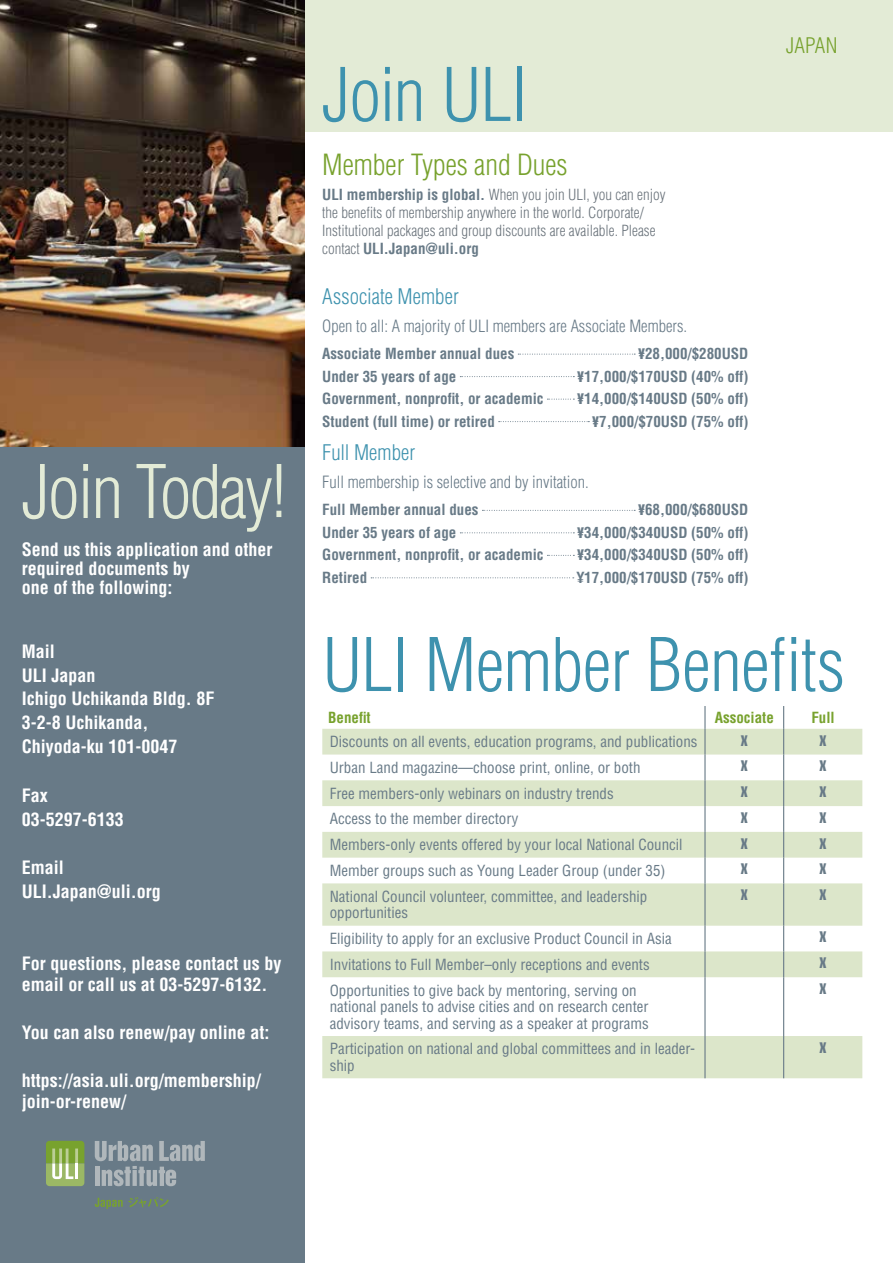
<style>
.page{position:relative;width:893px;height:1263px;background:#fff}
.page>*{position:absolute;margin:0;border:0;box-sizing:border-box;transform-origin:0 0}
.t1{font:300 condensed 72px "Helvetica LT Std";letter-spacing:-.01em;color:#3e92ae}
.t2{font:300 condensed 72px "Helvetica LT Std";letter-spacing:-.03em;color:#e3ebd6}
.t3{font:300 condensed 28.5px "Helvetica LT Std";color:#78a22e}
.t4{font:300 condensed 21px "Helvetica LT Std";letter-spacing:.005em;color:#3e92ae}
.t5{font:300 condensed 21px "Helvetica LT Std";color:#78a22e}
.t6{font:700 condensed 18px/24px "Helvetica LT Std";color:#fff}
.t7{font:300 condensed 16.5px "Helvetica LT Std";color:#687a87}
.t8{font:condensed 15px/16.5px "Helvetica LT Std";color:#687a87}
.t9{font:700 condensed 15px "Helvetica LT Std";color:#687a87}
.t10{font:300 condensed 15px/18px "Helvetica LT Std";color:#6a737b}
.t11{font:700 condensed 15px "Helvetica LT Std";color:#78a22e}
.t12{font:15px "Helvetica LT Std Comp";color:#687a87}
.s1{font-weight:700;color:#687a87}
.s2{font-family:"Helvetica LT Std Comp";font-weight:400;font-stretch:normal}
</style>
<div class="page">
<div style="left:214px;top:0;width:679px;height:132px;background:#e3ebd6"></div>
<div style="left:0;top:0;width:304px;height:1263px;background:#687a87"></div>
<svg style="left:322px;top:729px;width:540px;height:349px;fill:#dce6ca"></svg>
<hr style="left:704px;top:706px;width:2px;height:23px;background:#687a87">
<hr style="left:704px;top:729px;width:2px;height:25px;background:#687a87">
<hr style="left:704px;top:754px;width:2px;height:26px;background:#687a87">
<hr style="left:704px;top:780px;width:2px;height:26px;background:#687a87">
<hr style="left:704px;top:806px;width:2px;height:26px;background:#687a87">
<hr style="left:704px;top:832px;width:2px;height:26px;background:#687a87">
<hr style="left:704px;top:858px;width:2px;height:25px;background:#687a87">
<svg style="left:783px;top:706px;width:1px;height:177px"></svg>
<hr style="left:704px;top:883px;width:2px;height:43px;background:#687a87">
<hr style="left:783px;top:883px;width:1px;height:43px;background:#687a87">
<hr style="left:704px;top:926px;width:2px;height:25px;background:#687a87">
<hr style="left:704px;top:951px;width:2px;height:26px;background:#687a87">
<svg style="left:783px;top:926px;width:1px;height:51px"></svg>
<hr style="left:704px;top:977px;width:2px;height:59px;background:#687a87">
<hr style="left:783px;top:977px;width:1px;height:59px;background:#687a87">
<hr style="left:704px;top:1036px;width:2px;height:42px;background:#687a87">
<hr style="left:783px;top:1036px;width:1px;height:42px;background:#687a87">
<svg style="left:518px;top:354px;width:117px;height:1px"></svg>
<svg style="left:460px;top:376px;width:114px;height:1px"></svg>
<svg style="left:547px;top:399px;width:27px;height:1px"></svg>
<svg style="left:499px;top:421px;width:90px;height:1px"></svg>
<svg style="left:482px;top:510px;width:153px;height:1px"></svg>
<svg style="left:460px;top:532px;width:114px;height:1px"></svg>
<svg style="left:547px;top:555px;width:27px;height:1px"></svg>
<svg style="left:371px;top:577px;width:203px;height:1px"></svg>
<img style="left:0;top:0;width:304px;height:447px">
<svg style="left:95px;top:1141px;width:110px;height:45px"></svg>
<svg style="left:46px;top:1141px;width:38px;height:45px;background:#9bb966"></svg>
<svg style="left:95px;top:1197px;width:74px;height:12px"></svg>
<h1 class="t2" style="left:22px;top:447px;width:266px">Join Today!</h1>
<p class="t6" style="left:22px;top:539px;width:252px;line-height:19.5px">Send us this application and other required documents by<br>one of the following:</p>
<p class="t6" style="left:22px;top:639px;width:194px">Mail<br>ULI Japan<br>Ichigo Uchikanda Bldg. 8F<br>3-2-8 Uchikanda,<br>Chiyoda-ku 101-0047</p>
<p class="t6" style="left:22px;top:783px;width:103px">Fax<br>03-5297-6133</p>
<p class="t6" style="left:22px;top:855px;width:140px">Email<br>ULI.Japan@uli.org</p>
<p class="t6" style="left:22px;top:952px;width:261px;line-height:21px">For questions, please contact us by email or call us at 03-5297-6132.</p>
<p class="t6" style="left:22px;top:1020px;width:249px">You can also renew/pay online at:</p>
<p class="t6" style="left:22px;top:1069px;width:241px;line-height:21px">https://asia.uli.org/membership/ join-or-renew/</p>
<h1 class="t1" style="left:322px;top:50px;width:207px">Join ULI</h1>
<h2 class="t3" style="left:322px;top:147px;width:247px">Member Types and Dues</h2>
<p class="t10" style="left:322px;top:185px;width:345px"><span class="s1">ULI membership is global.</span> When you join ULI, you can enjoy the benefits of membership anywhere in the world. Corporate/ Institutional packages and group discounts are available. Please contact <span class="s1">ULI.Japan@uli.org</span></p>
<h3 class="t4" style="left:322px;top:283px;width:138px">Associate Member</h3>
<p class="t7" style="left:322px;top:316px;width:366px">Open to all: A majority of ULI members are Associate Members.</p>
<p class="t9" style="left:322px;top:344px;width:194px">Associate Member annual dues</p>
<p class="t9" style="left:638px;top:344px;width:112px"><span class="s2">¥</span>28,000/$280USD</p>
<p class="t9" style="left:322px;top:367px;width:136px">Under 35 years of age</p>
<p class="t9" style="left:577px;top:367px;width:173px"><span class="s2">¥</span>17,000/$170USD (40% off)</p>
<p class="t9" style="left:322px;top:389px;width:223px">Government, nonprofit, or academic</p>
<p class="t9" style="left:577px;top:389px;width:173px"><span class="s2">¥</span>14,000/$140USD (50% off)</p>
<p class="t9" style="left:322px;top:412px;width:174px">Student (full time) or retired</p>
<p class="t9" style="left:592px;top:412px;width:158px"><span class="s2">¥</span>7,000/$70USD (75% off)</p>
<h3 class="t4" style="left:322px;top:440px;width:94px">Full Member</h3>
<p class="t7" style="left:322px;top:472px;width:268px">Full membership is selective and by invitation.</p>
<p class="t9" style="left:322px;top:500px;width:158px">Full Member annual dues</p>
<p class="t9" style="left:638px;top:500px;width:112px"><span class="s2">¥</span>68,000/$680USD</p>
<p class="t9" style="left:322px;top:523px;width:136px">Under 35 years of age</p>
<p class="t9" style="left:577px;top:523px;width:173px"><span class="s2">¥</span>34,000/$340USD (50% off)</p>
<p class="t9" style="left:322px;top:545px;width:223px">Government, nonprofit, or academic</p>
<p class="t9" style="left:577px;top:545px;width:173px"><span class="s2">¥</span>34,000/$340USD (50% off)</p>
<p class="t9" style="left:322px;top:568px;width:46px">Retired</p>
<p class="t9" style="left:577px;top:568px;width:173px">¥17,000/$170USD (75% off)</p>
<h3 class="t5" style="left:786px;top:33px;width:53px">Japan</h3>
<h1 class="t1" style="left:322px;top:620px;width:524px">ULI Member Benefits</h1>
<p class="t11" style="left:328px;top:708px;width:44px">Benefit</p>
<p class="t11" style="left:715px;top:708px;width:61px">Associate</p>
<p class="t11" style="left:811px;top:708px;width:25px">Full</p>
<p class="t8" style="left:330px;top:733px;width:369px">Discounts on all events, education programs, and publications</p>
<p class="t12" style="left:741px;top:731px;width:8px">X</p>
<p class="t12" style="left:819px;top:731px;width:8px">X</p>
<p class="t8" style="left:330px;top:759px;width:312px">Urban Land magazine—choose print, online, or both</p>
<p class="t12" style="left:741px;top:756px;width:8px">X</p>
<p class="t12" style="left:819px;top:756px;width:8px">X</p>
<p class="t8" style="left:330px;top:785px;width:285px">Free members-only webinars on industry trends</p>
<p class="t12" style="left:741px;top:782px;width:8px">X</p>
<p class="t12" style="left:819px;top:782px;width:8px">X</p>
<p class="t8" style="left:330px;top:810px;width:190px">Access to the member directory</p>
<p class="t12" style="left:741px;top:808px;width:8px">X</p>
<p class="t12" style="left:819px;top:808px;width:8px">X</p>
<p class="t8" style="left:330px;top:836px;width:354px">Members-only events offered by your local National Council</p>
<p class="t12" style="left:741px;top:834px;width:8px">X</p>
<p class="t12" style="left:819px;top:834px;width:8px">X</p>
<p class="t8" style="left:330px;top:862px;width:337px">Member groups such as Young Leader Group (under 35)</p>
<p class="t12" style="left:741px;top:859px;width:8px">X</p>
<p class="t12" style="left:819px;top:859px;width:8px">X</p>
<p class="t8" style="left:330px;top:888px;width:319px">National Council volunteer, committee, and leadership opportunities</p>
<p class="t12" style="left:741px;top:885px;width:8px">X</p>
<p class="t12" style="left:819px;top:885px;width:8px">X</p>
<p class="t8" style="left:330px;top:930px;width:343px">Eligibility to apply for an exclusive Product Council in Asia</p>
<p class="t12" style="left:819px;top:928px;width:8px">X</p>
<p class="t8" style="left:330px;top:956px;width:321px">Invitations to Full Member–only receptions and events</p>
<p class="t12" style="left:819px;top:953px;width:8px">X</p>
<p class="t8" style="left:330px;top:982px;width:321px">Opportunities to give back by mentoring, serving on national panels to advise cities and on research center advisory teams, and serving as a speaker at programs</p>
<p class="t12" style="left:819px;top:979px;width:8px">X</p>
<p class="t8" style="left:330px;top:1040px;width:367px">Participation on national and global committees and in leader&shy;ship</p>
<p class="t12" style="left:819px;top:1038px;width:8px">X</p>
</div>
